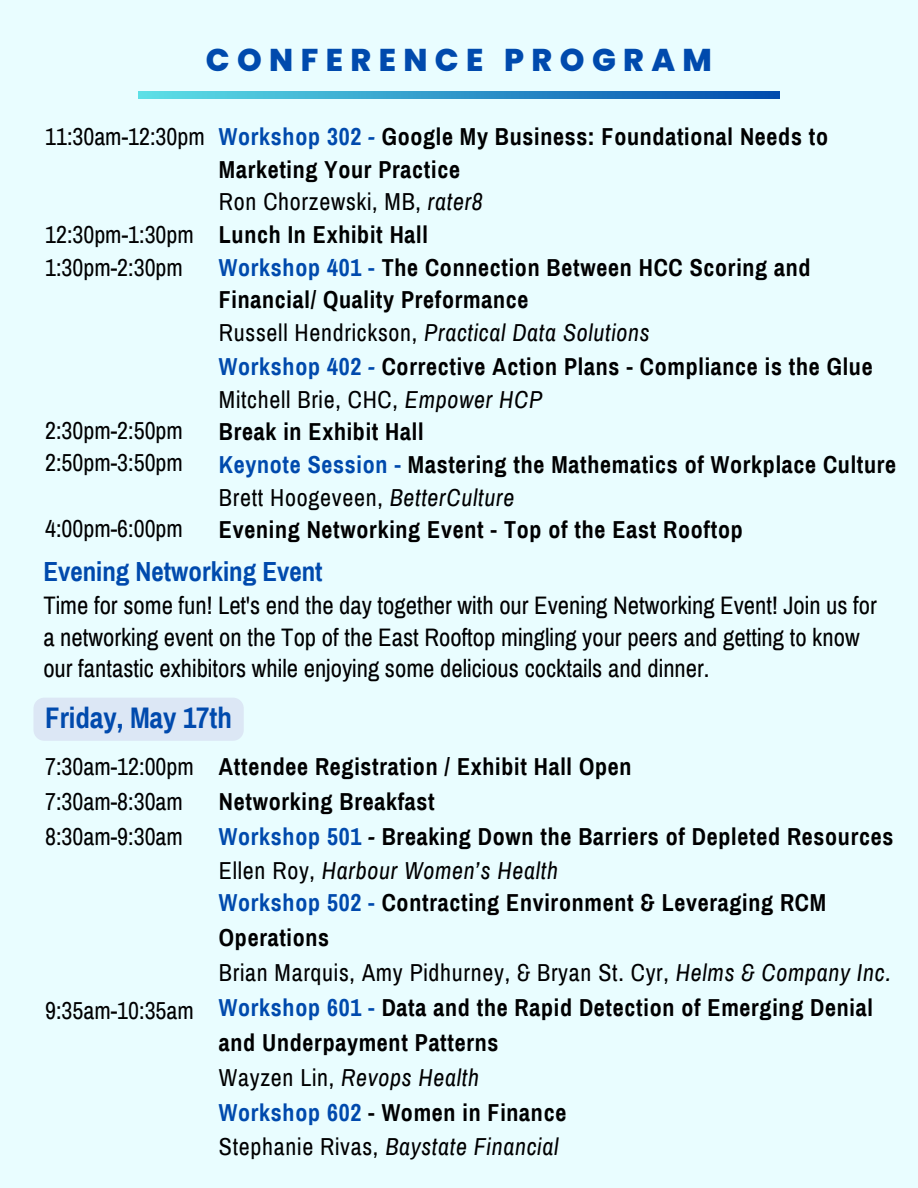
<style>
.page{position:relative;width:918px;height:1188px;background:#e9fdff}
.page>*{position:absolute;margin:0;border:0;box-sizing:border-box;transform-origin:0 0}
.t1{font:800 31.5px "Poppins";letter-spacing:.235em;color:#004aad}
.t2{font:700 29.1px "Archivo Narrow";color:#004aad}
.t3{font:700 27px "Archivo Narrow";color:#004aad}
.t4{font:24.75px/31.5px "Archivo Narrow";color:#000}
.t5{font:700 24px/32.7px "Archivo Narrow";letter-spacing:.03em;color:#000}
.t6{font:24px "Archivo Narrow";color:#000}
.t7{font:24px "Archivo Narrow";letter-spacing:.03em;color:#000}
.t8{font:italic 24px "Archivo Narrow";letter-spacing:.03em;color:#000}
.s1{color:#004aad}
.s2{font-style:italic;color:#004aad}
.s3{font-style:italic}
.s4{font-style:normal}
</style>
<div class="page">
<svg style="left:139px;top:92px;width:641px;height:7px;background:#2e95c9"></svg>
<div style="left:34px;top:698px;width:210px;height:43px;background:#dce7f5;border-radius:11px"></div>
<h1 class="t1" style="left:206px;top:38px;width:508px">CONFERENCE PROGRAM</h1>
<p class="t6" style="left:45px;top:124px;width:161px">11:30am-12:30pm</p>
<p class="t6" style="left:45px;top:222px;width:150px">12:30pm-1:30pm</p>
<p class="t6" style="left:45px;top:254px;width:139px">1:30pm-2:30pm</p>
<p class="t6" style="left:45px;top:418px;width:139px">2:30pm-2:50pm</p>
<p class="t6" style="left:45px;top:450px;width:139px">2:50pm-3:50pm</p>
<p class="t6" style="left:45px;top:515px;width:139px">4:00pm-6:00pm</p>
<p class="t5" style="left:219px;top:121px;width:611px"><span class="s1">Workshop 302</span> <span class="s2">-</span> Google My Business: Foundational Needs to<br>Marketing Your Practice</p>
<p class="t7" style="left:219px;top:189px;width:266px">Ron Chorzewski, MB, <span class="s3">rater8</span></p>
<p class="t5" style="left:219px;top:219px;width:211px">Lunch In Exhibit Hall</p>
<p class="t5" style="left:219px;top:251px;width:593px"><span class="s1">Workshop 401 -</span> The Connection Between HCC Scoring and<br>Financial/ Quality Preformance</p>
<p class="t8" style="left:219px;top:320px;width:432px"><span class="s4">Russell Hendrickson,</span> Practical Data Solutions</p>
<p class="t5" style="left:219px;top:351px;width:655px"><span class="s1">Workshop 402</span> <span class="s2">-</span> Corrective Action Plans - Compliance is the Glue</p>
<p class="t7" style="left:219px;top:387px;width:325px">Mitchell Brie, CHC, <span class="s3">Empower HCP</span></p>
<p class="t5" style="left:219px;top:416px;width:206px">Break in Exhibit Hall</p>
<p class="t5" style="left:219px;top:449px;width:679px"><span class="s1">Keynote Session -</span> Mastering the Mathematics of Workplace Culture</p>
<p class="t7" style="left:219px;top:485px;width:297px">Brett Hoogeveen, <span class="s3">BetterCulture</span></p>
<p class="t5" style="left:219px;top:514px;width:525px">Evening Networking Event - Top of the East Rooftop</p>
<p class="t3" style="left:43px;top:558px;width:281px">Evening Networking Event</p>
<p class="t4" style="left:43px;top:590px;width:835px">Time for some fun! Let's end the day together with our Evening Networking Event! Join us for a networking event on the Top of the East Rooftop mingling your peers and getting to know our fantastic exhibitors while enjoying some delicious cocktails and dinner.</p>
<p class="t2" style="left:45px;top:703px;width:188px">Friday, May 17th</p>
<p class="t6" style="left:45px;top:754px;width:150px">7:30am-12:00pm</p>
<p class="t6" style="left:45px;top:789px;width:139px">7:30am-8:30am</p>
<p class="t6" style="left:45px;top:824px;width:139px">8:30am-9:30am</p>
<p class="t6" style="left:45px;top:998px;width:150px">9:35am-10:35am</p>
<p class="t5" style="left:219px;top:750px;width:414px">Attendee Registration / Exhibit Hall Open</p>
<h2 class="t5" style="left:219px;top:785px;width:217px">Networking Breakfast</h2>
<p class="t5" style="left:219px;top:820px;width:676px"><span class="s1">Workshop 501</span> <span class="s3">-</span> Breaking Down the Barriers of Depleted Resources</p>
<p class="t8" style="left:219px;top:858px;width:341px"><span class="s4">Ellen Roy,</span> Harbour Women’s Health</p>
<p class="t5" style="left:219px;top:886px;width:609px;line-height:34.8px"><span class="s1">Workshop 502 -</span> Contracting Environment &amp; Leveraging RCM<br>Operations</p>
<p class="t7" style="left:219px;top:960px;width:673px">Brian Marquis, Amy Pidhurney, &amp; Bryan St. Cyr, <span class="s3">Helms &amp; Company Inc.</span></p>
<p class="t5" style="left:219px;top:992px;width:656px"><span class="s1">Workshop 601 -</span> Data and the Rapid Detection of Emerging Denial</p>
<p class="t5" style="left:219px;top:1026px;width:281px">and Underpayment Patterns</p>
<p class="t8" style="left:219px;top:1065px;width:262px"><span class="s4">Wayzen Lin,</span> Revops Health</p>
<p class="t5" style="left:219px;top:1096px;width:349px"><span class="s1">Workshop 602</span> - Women in Finance</p>
<p class="t8" style="left:219px;top:1134px;width:341px"><span class="s4">Stephanie Rivas,</span> Baystate Financial</p>
</div>
